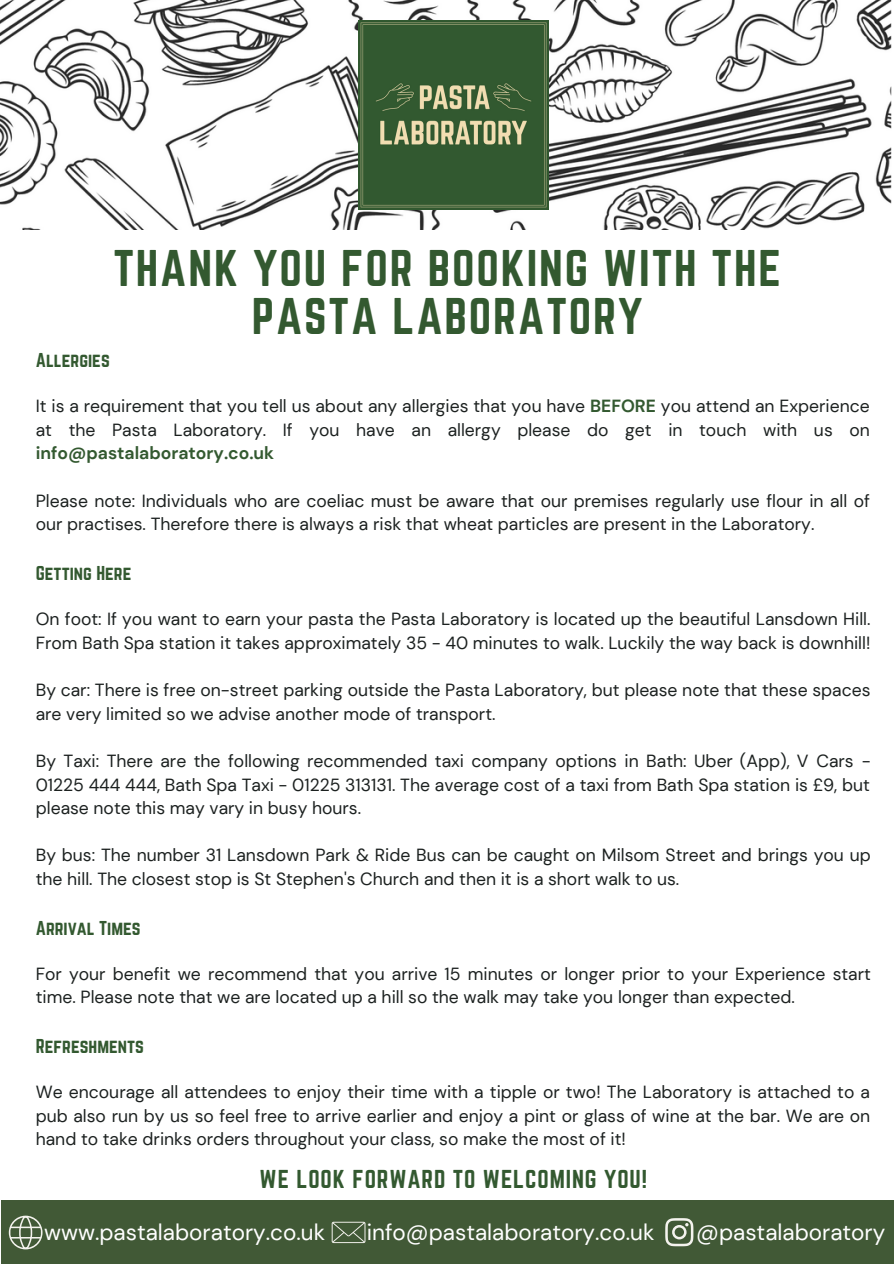
<style>
.page{position:relative;width:894px;height:1264px;background:#fff}
.page>*{position:absolute;margin:0;border:0;box-sizing:border-box;transform-origin:0 0}
.t1{font:45px/48.3px "Norwester";letter-spacing:.04em;color:#335930;text-align:center}
.t2{font:22.65px "Norwester";letter-spacing:.04em;color:#335930}
.t3{font:22.5px "DM Sans";color:#fff}
.t4{font:17.55px/23.7px "DM Sans";color:#1c2120}
.t5{font:17.55px "Norwester";color:#335930}
.t6{font:700 17.55px "DM Sans";color:#335930}
.s1{font-weight:700;color:#335930}
</style>
<div class="page">
<img style="left:0;top:0;width:891px;height:229px">
<img style="left:359px;top:20px;width:189px;height:189px">
<div style="left:1px;top:1200px;width:892px;height:63px;background:#415936"></div>
<svg style="left:9px;top:1215px;width:33px;height:34px"></svg>
<svg style="left:331px;top:1221px;width:34px;height:21px"></svg>
<svg style="left:665px;top:1218px;width:28px;height:28px"></svg>
<h1 class="t1" style="left:113px;top:244px;width:669px">THANK YOU FOR BOOKING WITH THE<br>PASTA LABORATORY</h1>
<p class="t5" style="left:36px;top:349px;width:76px">Allergies</p>
<p class="t4" style="left:36px;top:394px;width:835px">It is a requirement that you tell us about any allergies that you have <span class="s1">BEFORE</span> you attend an Experience at the Pasta Laboratory. If you have an allergy please do get in touch with us on</p>
<p class="t6" style="left:36px;top:442px;width:240px">info@pastalaboratory.co.uk</p>
<p class="t4" style="left:36px;top:489px;width:835px">Please note: Individuals who are coeliac must be aware that our premises regularly use flour in all of our practises. Therefore there is always a risk that wheat particles are present in the Laboratory.</p>
<p class="t5" style="left:36px;top:562px;width:97px">Getting Here</p>
<p class="t4" style="left:36px;top:607px;width:836px">On foot: If you want to earn your pasta the Pasta Laboratory is located up the beautiful Lansdown Hill.<br>From Bath Spa station it takes approximately 35 - 40 minutes to walk. Luckily the way back is downhill!</p>
<p class="t4" style="left:36px;top:678px;width:836px">By car: There is free on-street parking outside the Pasta Laboratory, but please note that these spaces are very limited so we advise another mode of transport.</p>
<p class="t4" style="left:36px;top:749px;width:836px;text-align:justify">By Taxi: There are the following recommended taxi company options in Bath: Uber (App), V Cars - 01225 444 444, Bath Spa Taxi - 01225 313131. The average cost of a taxi from Bath Spa station is £9, but please note this may vary in busy hours.</p>
<p class="t4" style="left:36px;top:843px;width:836px">By bus: The number 31 Lansdown Park &amp; Ride Bus can be caught on Milsom Street and brings you up the hill. The closest stop is St Stephen's Church and then it is a short walk to us.</p>
<p class="t5" style="left:36px;top:917px;width:106px">Arrival Times</p>
<p class="t4" style="left:36px;top:961px;width:836px">For your benefit we recommend that you arrive 15 minutes or longer prior to your Experience start time. Please note that we are located up a hill so the walk may take you longer than expected.</p>
<p class="t5" style="left:36px;top:1035px;width:110px">Refreshments</p>
<p class="t4" style="left:36px;top:1080px;width:835px;text-align:justify">We encourage all attendees to enjoy their time with a tipple or two! The Laboratory is attached to a pub also run by us so feel free to arrive earlier and enjoy a pint or glass of wine at the bar. We are on hand to take drinks orders throughout your class, so make the most of it!</p>
<p class="t2" style="left:259px;top:1164px;width:389px">WE LOOK FORWARD TO WELCOMING YOU!</p>
<p class="t3" style="left:44px;top:1217px;width:282px">www.pastalaboratory.co.uk</p>
<p class="t3" style="left:367px;top:1217px;width:289px">info@pastalaboratory.co.uk</p>
<p class="t3" style="left:696px;top:1217px;width:191px">@pastalaboratory</p>
</div>
